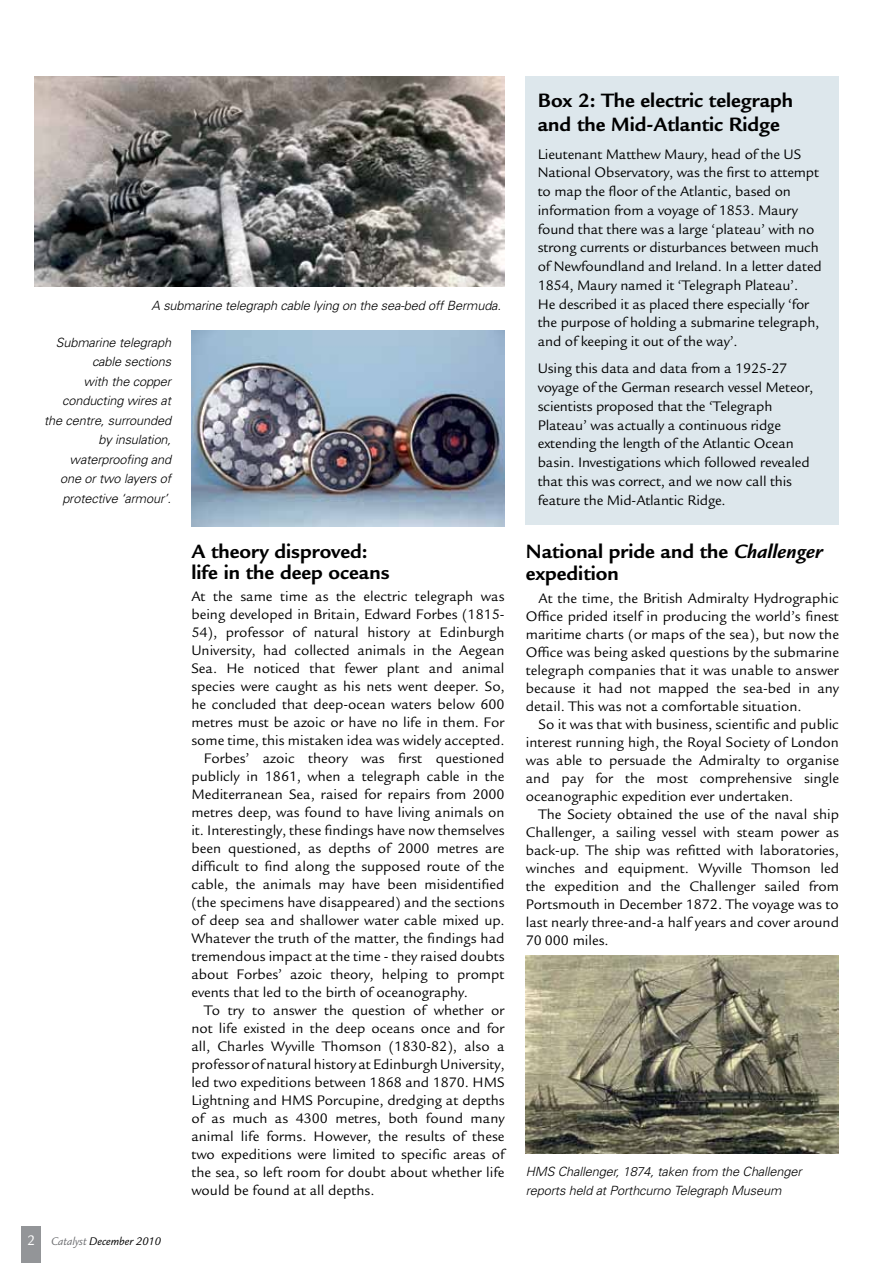
<style>
.page{position:relative;width:893px;height:1263px;background:#fff}
.page>*{position:absolute;margin:0;border:0;box-sizing:border-box;transform-origin:0 0}
.t1{font:700 21px/21px "Legacy Sans";color:#000}
.t2{font:15px/18.8px "Legacy Sans";color:#000;text-align:justify}
.t3{font:italic 300 12.75px/19.5px "Univers";letter-spacing:-.01em;color:#000}
.t4{font:italic 12px "Legacy Sans";color:#000}
.s1{font-style:normal;font-size:15px;color:#fff}
.s2{color:#6d6e71}
.s3{font-style:italic}
</style>
<div class="page">
<div style="left:21px;top:1226px;width:20px;height:37px;background:#939598"></div>
<div style="left:526px;top:77px;width:313px;height:448px;background:#dde7ec"></div>
<img style="left:526px;top:956px;width:313px;height:197px">
<img style="left:34px;top:77px;width:470px;height:210px">
<img style="left:191px;top:331px;width:313px;height:195px">
<p class="t3" style="left:152px;top:295px;width:351px">A submarine telegraph cable lying on the sea-bed off Bermuda.</p>
<p class="t3" style="left:44px;top:332px;width:129px;text-align:right">Submarine telegraph cable sections<br>with the copper conducting wires at the centre, surrounded by insulation, waterproofing and<br>one or two layers of protective ‘armour’.</p>
<p class="t4" style="left:27px;top:1235px;width:135px"><span class="s1">2</span> <span class="s2">Catalyst</span> December 2010</p>
<h1 class="t1" style="left:191px;top:541px;width:200px">A theory disproved: life in the deep oceans</h1>
<p class="t2" style="left:191px;top:587px;width:315px">At the same time as the electric telegraph was</p>
<p class="t2" style="left:191px;top:605px;width:315px">being developed in Britain, Edward Forbes (1815-</p>
<p class="t2" style="left:191px;top:623px;width:315px">54), professor of natural history at Edinburgh</p>
<p class="t2" style="left:191px;top:641px;width:315px">University, had collected animals in the Aegean</p>
<p class="t2" style="left:191px;top:659px;width:315px">Sea. He noticed that fewer plant and animal</p>
<p class="t2" style="left:191px;top:677px;width:315px">species were caught as his nets went deeper. So,</p>
<p class="t2" style="left:191px;top:695px;width:315px">he concluded that deep-ocean waters below 600</p>
<p class="t2" style="left:191px;top:713px;width:315px">metres must be azoic or have no life in them. For</p>
<p class="t2" style="left:191px;top:731px;width:315px">some time, this mistaken idea was widely accepted.</p>
<p class="t2" style="left:204px;top:749px;width:302px">Forbes’ azoic theory was first questioned</p>
<p class="t2" style="left:191px;top:767px;width:315px">publicly in 1861, when a telegraph cable in the</p>
<p class="t2" style="left:191px;top:785px;width:315px">Mediterranean Sea, raised for repairs from 2000</p>
<p class="t2" style="left:191px;top:803px;width:315px">metres deep, was found to have living animals on</p>
<p class="t2" style="left:191px;top:821px;width:315px">it. Interestingly, these findings have now themselves</p>
<p class="t2" style="left:191px;top:839px;width:315px">been questioned, as depths of 2000 metres are</p>
<p class="t2" style="left:191px;top:857px;width:315px">difficult to find along the supposed route of the</p>
<p class="t2" style="left:191px;top:875px;width:315px">cable, the animals may have been misidentified</p>
<p class="t2" style="left:191px;top:893px;width:315px">(the specimens have disappeared) and the sections</p>
<p class="t2" style="left:191px;top:911px;width:315px">of deep sea and shallower water cable mixed up.</p>
<p class="t2" style="left:191px;top:929px;width:315px">Whatever the truth of the matter, the findings had</p>
<p class="t2" style="left:191px;top:947px;width:315px">tremendous impact at the time - they raised doubts</p>
<p class="t2" style="left:191px;top:965px;width:315px">about Forbes’ azoic theory, helping to prompt</p>
<p class="t2" style="left:191px;top:983px;width:278px">events that led to the birth of oceanography.</p>
<p class="t2" style="left:204px;top:1001px;width:302px">To try to answer the question of whether or</p>
<p class="t2" style="left:191px;top:1019px;width:315px">not life existed in the deep oceans once and for</p>
<p class="t2" style="left:191px;top:1037px;width:315px">all, Charles Wyville Thomson (1830-82), also a</p>
<p class="t2" style="left:191px;top:1055px;width:315px">professor of natural history at Edinburgh University,</p>
<p class="t2" style="left:191px;top:1073px;width:315px">led two expeditions between 1868 and 1870. HMS</p>
<p class="t2" style="left:191px;top:1091px;width:315px">Lightning and HMS Porcupine, dredging at depths</p>
<p class="t2" style="left:191px;top:1109px;width:315px">of as much as 4300 metres, both found many</p>
<p class="t2" style="left:191px;top:1127px;width:315px">animal life forms. However, the results of these</p>
<p class="t2" style="left:191px;top:1145px;width:315px">two expeditions were limited to specific areas of</p>
<p class="t2" style="left:191px;top:1163px;width:315px">the sea, so left room for doubt about whether life</p>
<p class="t2" style="left:191px;top:1181px;width:185px">would be found at all depths.</p>
<h1 class="t1" style="left:538px;top:89px;width:257px;line-height:24px">Box 2: The electric telegraph and the Mid-Atlantic Ridge</h1>
<p class="t2" style="left:538px;top:145px;width:286px;text-align:left">Lieutenant Matthew Maury, head of the US National Observatory, was the first to attempt to map the floor of the Atlantic, based on information from a voyage of 1853. Maury found that there was a large ‘plateau’ with no strong currents or disturbances between much of Newfoundland and Ireland. In a letter dated 1854, Maury named it ‘Telegraph Plateau’.<br>He described it as placed there especially ‘for the purpose of holding a submarine telegraph, and of keeping it out of the way’.</p>
<p class="t2" style="left:538px;top:359px;width:277px;text-align:left">Using this data and data from a 1925-27 voyage of the German research vessel Meteor, scientists proposed that the ‘Telegraph Plateau’ was actually a continuous ridge extending the length of the Atlantic Ocean basin. Investigations which followed revealed that this was correct, and we now call this feature the Mid-Atlantic Ridge.</p>
<h1 class="t1" style="left:526px;top:540px;width:298px;line-height:22.5px">National pride and the <span class="s3">Challenger </span>expedition</h1>
<p class="t2" style="left:526px;top:589px;width:315px;line-height:18px;text-indent:13px">At the time, the British Admiralty Hydrographic Office prided itself in producing the world’s finest maritime charts (or maps of the sea), but now the Office was being asked questions by the submarine telegraph companies that it was unable to answer because it had not mapped the sea-bed in any detail. This was not a comfortable situation.</p>
<p class="t2" style="left:526px;top:715px;width:315px;line-height:18px;text-indent:13px">So it was that with business, scientific and public interest running high, the Royal Society of London was able to persuade the Admiralty to organise and pay for the most comprehensive single oceanographic expedition ever undertaken.</p>
<p class="t2" style="left:526px;top:805px;width:315px;line-height:18px;text-indent:13px">The Society obtained the use of the naval ship Challenger, a sailing vessel with steam power as back-up. The ship was refitted with laboratories, winches and equipment. Wyville Thomson led the expedition and the Challenger sailed from Portsmouth in December 1872. The voyage was to last nearly three-and-a half years and cover around 70 000 miles.</p>
<p class="t3" style="left:526px;top:1161px;width:277px">HMS Challenger, 1874, taken from the Challenger reports held at Porthcurno Telegraph Museum</p>
</div>
